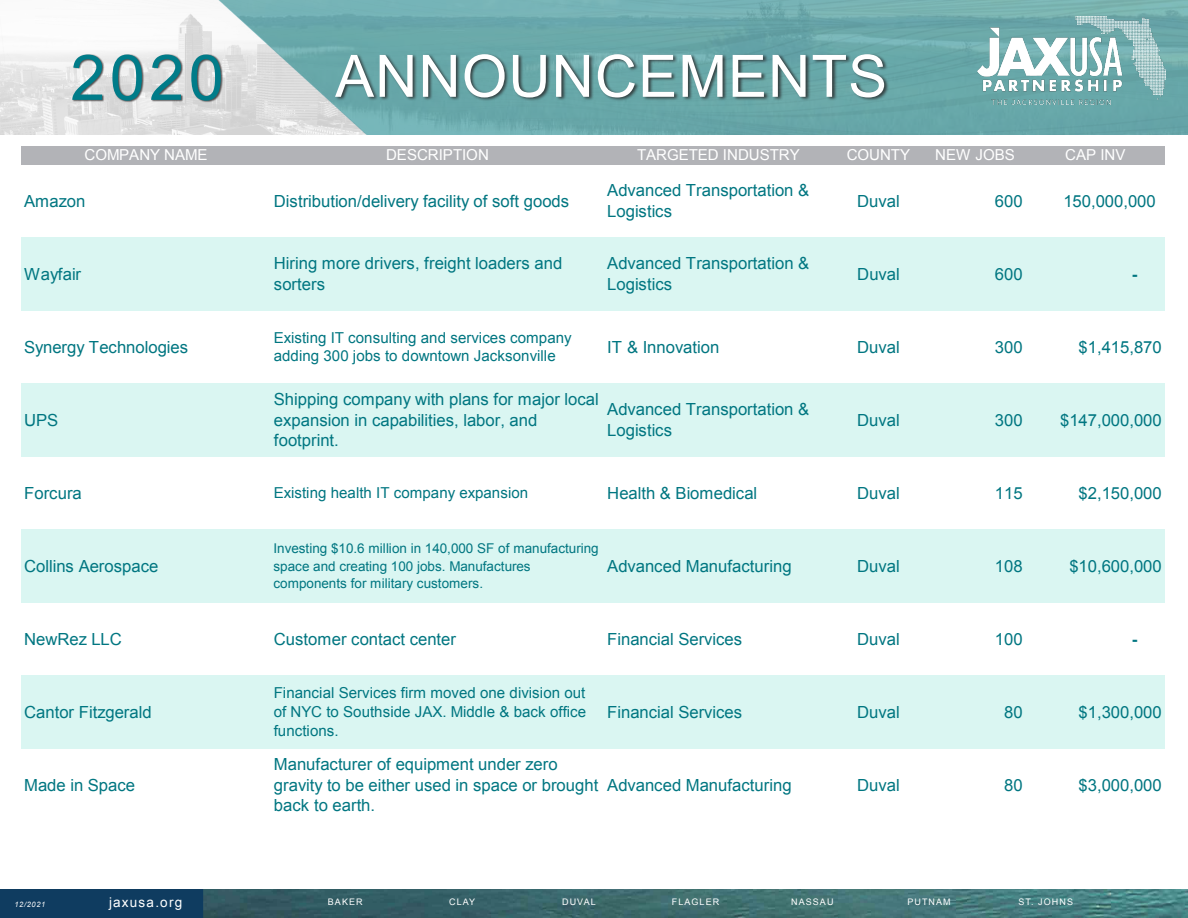
<style>
.page{position:relative;width:1188px;height:918px;background:#fff}
.page>*{position:absolute;margin:0;border:0;box-sizing:border-box;transform-origin:0 0}
.t1{font:63px "Arial";color:#007c89}
.t2{font:58.5px "Arial";letter-spacing:.02em;color:#fff}
.t3{font:16.65px/20.7px "Arial";color:#007681}
.t4{font:700 16.65px "Arial";color:#007681}
.t5{font:15.15px/18.8px "Arial";letter-spacing:.005em;color:#007681}
.t6{font:15.15px "Arial";color:#fff}
.t7{font:13.5px/17.1px "Arial";letter-spacing:-.005em;color:#007681}
.t8{font:13.5px "Arial";letter-spacing:.09em;color:#fff}
.t9{font:9px "Arial";letter-spacing:.12em;color:#fff}
.t10{font:italic 7.5px "Arial";letter-spacing:.09em;color:#fff}
</style>
<div class="page">
<img style="left:1px;top:890px;width:1187px;height:28px">
<svg style="left:0;top:890px;width:1px;height:28px"></svg>
<img style="left:0;top:0;width:1188px;height:135px">
<div style="left:335px;top:53px;width:555px;height:49px;background:#231f20;opacity:.75"></div>
<img style="left:977px;top:16px;width:189px;height:89px">
<div style="left:73px;top:54px;width:151px;height:48px;background:#231f20;opacity:.75"></div>
<div style="left:22px;top:146px;width:1143px;height:19px;background:#b2b3b7"></div>
<div style="left:22px;top:237px;width:1143px;height:73px;background:#daf6f2"></div>
<div style="left:22px;top:383px;width:1143px;height:73px;background:#daf6f2"></div>
<div style="left:22px;top:529px;width:1143px;height:73px;background:#daf6f2"></div>
<div style="left:22px;top:675px;width:1143px;height:73px;background:#daf6f2"></div>
<p class="t1" style="left:70px;top:36px;width:155px">2020</p>
<h2 class="t2" style="left:335px;top:38px;width:554px">ANNOUNCEMENTS</h2>
<p class="t6" style="left:85px;top:145px;width:125px">COMPANY NAME</p>
<p class="t6" style="left:386px;top:145px;width:104px">DESCRIPTION</p>
<p class="t6" style="left:637px;top:145px;width:164px">TARGETED INDUSTRY</p>
<p class="t6" style="left:847px;top:145px;width:65px">COUNTY</p>
<p class="t6" style="left:935px;top:145px;width:81px">NEW JOBS</p>
<p class="t6" style="left:1065px;top:145px;width:62px">CAP INV</p>
<p class="t3" style="left:24px;top:191px;width:63px">Amazon</p>
<p class="t3" style="left:274px;top:191px;width:297px">Distribution/delivery facility of soft goods</p>
<p class="t3" style="left:607px;top:180px;width:204px">Advanced Transportation &amp;<br>Logistics</p>
<p class="t3" style="left:857px;top:191px;width:44px">Duval</p>
<p class="t3" style="left:995px;top:191px;width:29px">600</p>
<p class="t3" style="left:1063px;top:191px;width:94px">150,000,000</p>
<p class="t3" style="left:24px;top:264px;width:58px">Wayfair</p>
<p class="t3" style="left:274px;top:253px;width:290px">Hiring more drivers, freight loaders and sorters</p>
<p class="t3" style="left:607px;top:253px;width:204px">Advanced Transportation &amp;<br>Logistics</p>
<p class="t3" style="left:857px;top:264px;width:44px">Duval</p>
<p class="t3" style="left:995px;top:264px;width:29px">600</p>
<p class="t4" style="left:1132px;top:263px;width:7px">-</p>
<p class="t3" style="left:24px;top:337px;width:165px">Synergy Technologies</p>
<p class="t5" style="left:274px;top:328px;width:300px">Existing IT consulting and services company adding 300 jobs to downtown Jacksonville</p>
<p class="t3" style="left:607px;top:337px;width:114px">IT &amp; Innovation</p>
<p class="t3" style="left:857px;top:337px;width:44px">Duval</p>
<p class="t3" style="left:995px;top:337px;width:29px">300</p>
<p class="t3" style="left:1079px;top:337px;width:85px">$1,415,870</p>
<p class="t3" style="left:24px;top:410px;width:36px">UPS</p>
<p class="t3" style="left:274px;top:389px;width:327px">Shipping company with plans for major local expansion in capabilities, labor, and footprint.</p>
<p class="t3" style="left:607px;top:399px;width:204px">Advanced Transportation &amp;<br>Logistics</p>
<p class="t3" style="left:857px;top:410px;width:44px">Duval</p>
<p class="t3" style="left:995px;top:410px;width:29px">300</p>
<p class="t3" style="left:1060px;top:410px;width:103px">$147,000,000</p>
<p class="t3" style="left:24px;top:483px;width:59px">Forcura</p>
<p class="t5" style="left:274px;top:484px;width:256px">Existing health IT company expansion</p>
<p class="t3" style="left:607px;top:483px;width:152px">Health &amp; Biomedical</p>
<p class="t3" style="left:857px;top:483px;width:44px">Duval</p>
<p class="t3" style="left:995px;top:483px;width:29px">115</p>
<p class="t3" style="left:1079px;top:483px;width:85px">$2,150,000</p>
<p class="t3" style="left:24px;top:556px;width:136px">Collins Aerospace</p>
<p class="t7" style="left:274px;top:540px;width:327px">Investing $10.6 million in 140,000 SF of manufacturing space and creating 100 jobs. Manufactures components for military customers.</p>
<p class="t3" style="left:607px;top:556px;width:186px">Advanced Manufacturing</p>
<p class="t3" style="left:857px;top:556px;width:44px">Duval</p>
<p class="t3" style="left:995px;top:556px;width:29px">108</p>
<p class="t3" style="left:1069px;top:556px;width:94px">$10,600,000</p>
<p class="t3" style="left:24px;top:629px;width:99px">NewRez LLC</p>
<p class="t3" style="left:274px;top:629px;width:184px">Customer contact center</p>
<p class="t3" style="left:607px;top:629px;width:136px">Financial Services</p>
<p class="t3" style="left:857px;top:629px;width:44px">Duval</p>
<p class="t3" style="left:995px;top:629px;width:29px">100</p>
<p class="t4" style="left:1132px;top:628px;width:7px">-</p>
<p class="t3" style="left:24px;top:702px;width:129px">Cantor Fitzgerald</p>
<p class="t3" style="left:24px;top:775px;width:112px">Made in Space</p>
<p class="t5" style="left:274px;top:684px;width:314px;text-align:justify">Financial Services firm moved one division out of NYC to Southside JAX. Middle &amp; back office functions.</p>
<p class="t3" style="left:274px;top:754px;width:326px">Manufacturer of equipment under zero gravity to be either used in space or brought back to earth.</p>
<p class="t3" style="left:607px;top:702px;width:136px">Financial Services</p>
<p class="t3" style="left:857px;top:702px;width:44px">Duval</p>
<p class="t3" style="left:1004px;top:702px;width:20px">80</p>
<p class="t3" style="left:1079px;top:702px;width:85px">$1,300,000</p>
<p class="t3" style="left:607px;top:775px;width:186px">Advanced Manufacturing</p>
<p class="t3" style="left:857px;top:775px;width:44px">Duval</p>
<p class="t3" style="left:1004px;top:775px;width:20px">80</p>
<p class="t3" style="left:1079px;top:775px;width:85px">$3,000,000</p>
<p class="t10" style="left:14px;top:900px;width:33px">12/2021</p>
<p class="t8" style="left:109px;top:894px;width:75px">jaxusa.org</p>
<p class="t9" style="left:328px;top:896px;width:36px">BAKER</p>
<p class="t9" style="left:449px;top:896px;width:28px">CLAY</p>
<p class="t9" style="left:562px;top:896px;width:35px">DUVAL</p>
<p class="t9" style="left:672px;top:896px;width:49px">FLAGLER</p>
<p class="t9" style="left:791px;top:896px;width:44px">NASSAU</p>
<p class="t9" style="left:907px;top:896px;width:45px">PUTNAM</p>
<p class="t9" style="left:1018px;top:896px;width:56px">ST. JOHNS</p>
</div>
